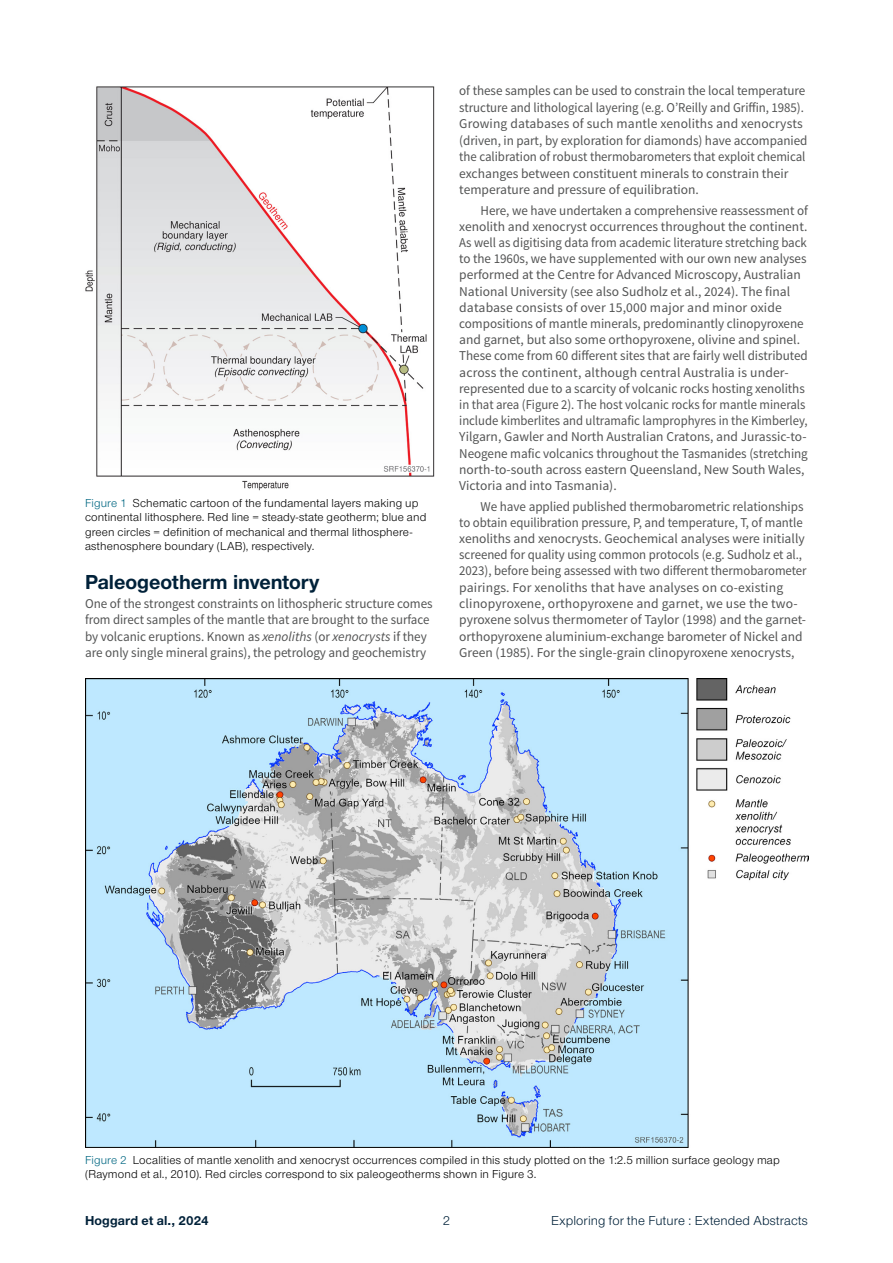
<style>
.page{position:relative;width:893px;height:1263px;background:#fff}
.page>*{position:absolute;margin:0;border:0;box-sizing:border-box;transform-origin:0 0}
.t1{font:700 21px "Nimbus San Nov";color:#002139}
.t2{font:13.5px/16.2px "Source Sans Pro";letter-spacing:-.005em;color:#535454}
.t3{font:13.5px "Nimbus San Nov";letter-spacing:.01em;color:#002139}
.t4{font:700 13.5px "Nimbus San Nov";letter-spacing:.01em;color:#002139}
.t5{font:12px/14.4px "Nimbus San Nov";letter-spacing:.015em;color:#000}
.s1{color:#006782}
.s2{font-family:"Source Sans Variable";font-style:italic}
</style>
<div class="page">
<img style="left:85px;top:86px;width:350px;height:404px">
<img style="left:85px;top:678px;width:723px;height:469px">
<p class="t5" style="left:85px;top:496px;width:343px"><span class="s1">Figure 1</span> Schematic cartoon of the fundamental layers making up continental lithosphere. Red line = steady-state geotherm; blue and green circles = definition of mechanical and thermal lithosphere&shy;asthenosphere boundary (LAB), respectively.</p>
<h1 class="t1" style="left:85px;top:570px;width:236px">Paleogeotherm inventory</h1>
<p class="t2" style="left:85px;top:595px;width:349px">One of the strongest constraints on lithospheric structure comes from direct samples of the mantle that are brought to the surface by volcanic eruptions. Known as <span class="s2">xenoliths</span> (or <span class="s2">xenocrysts</span> if they are only single mineral grains), the petrology and geochemistry</p>
<p class="t2" style="left:459px;top:83px;width:350px">of these samples can be used to constrain the local temperature structure and lithological layering (e.g. O’Reilly and Griffin, 1985).<br>Growing databases of such mantle xenoliths and xenocrysts (driven, in part, by exploration for diamonds) have accompanied the calibration of robust thermobarometers that exploit chemical exchanges between constituent minerals to constrain their temperature and pressure of equilibration.</p>
<p class="t2" style="left:459px;top:202px;width:350px;text-indent:21px">Here, we have undertaken a comprehensive reassessment of xenolith and xenocryst occurrences throughout the continent.<br>As well as digitising data from academic literature stretching back to the 1960s, we have supplemented with our own new analyses performed at the Centre for Advanced Microscopy, Australian National University (see also Sudholz et al., 2024). The final database consists of over 15,000 major and minor oxide compositions of mantle minerals, predominantly clinopyroxene and garnet, but also some orthopyroxene, olivine and spinel.<br>These come from 60 different sites that are fairly well distributed across the continent, although central Australia is under&shy;represented due to a scarcity of volcanic rocks hosting xenoliths in that area (Figure 2). The host volcanic rocks for mantle minerals include kimberlites and ultramafic lamprophyres in the Kimberley, Yilgarn, Gawler and North Australian Cratons, and Jurassic-to-Neogene mafic volcanics throughout the Tasmanides (stretching north-to-south across eastern Queensland, New South Wales, Victoria and into Tasmania).</p>
<p class="t2" style="left:459px;top:498px;width:349px;text-indent:21px">We have applied published thermobarometric relationships to obtain equilibration pressure, P, and temperature, T, of mantle xenoliths and xenocrysts. Geochemical analyses were initially screened for quality using common protocols (e.g. Sudholz et al., 2023), before being assessed with two different thermobarometer pairings. For xenoliths that have analyses on co-existing clinopyroxene, orthopyroxene and garnet, we use the two&shy;pyroxene solvus thermometer of Taylor (1998) and the garnet&shy;orthopyroxene aluminium-exchange barometer of Nickel and Green (1985). For the single-grain clinopyroxene xenocrysts,</p>
<p class="t5" style="left:85px;top:1152px;width:696px"><span class="s1">Figure 2</span> Localities of mantle xenolith and xenocryst occurrences compiled in this study plotted on the 1:2.5 million surface geology map (Raymond et al., 2010). Red circles correspond to six paleogeotherms shown in Figure 3.</p>
<p class="t4" style="left:85px;top:1212px;width:125px">Hoggard et al., 2024</p>
<p class="t3" style="left:443px;top:1213px;width:9px">2</p>
<p class="t3" style="left:551px;top:1213px;width:258px">Exploring for the Future : Extended Abstracts</p>
</div>
